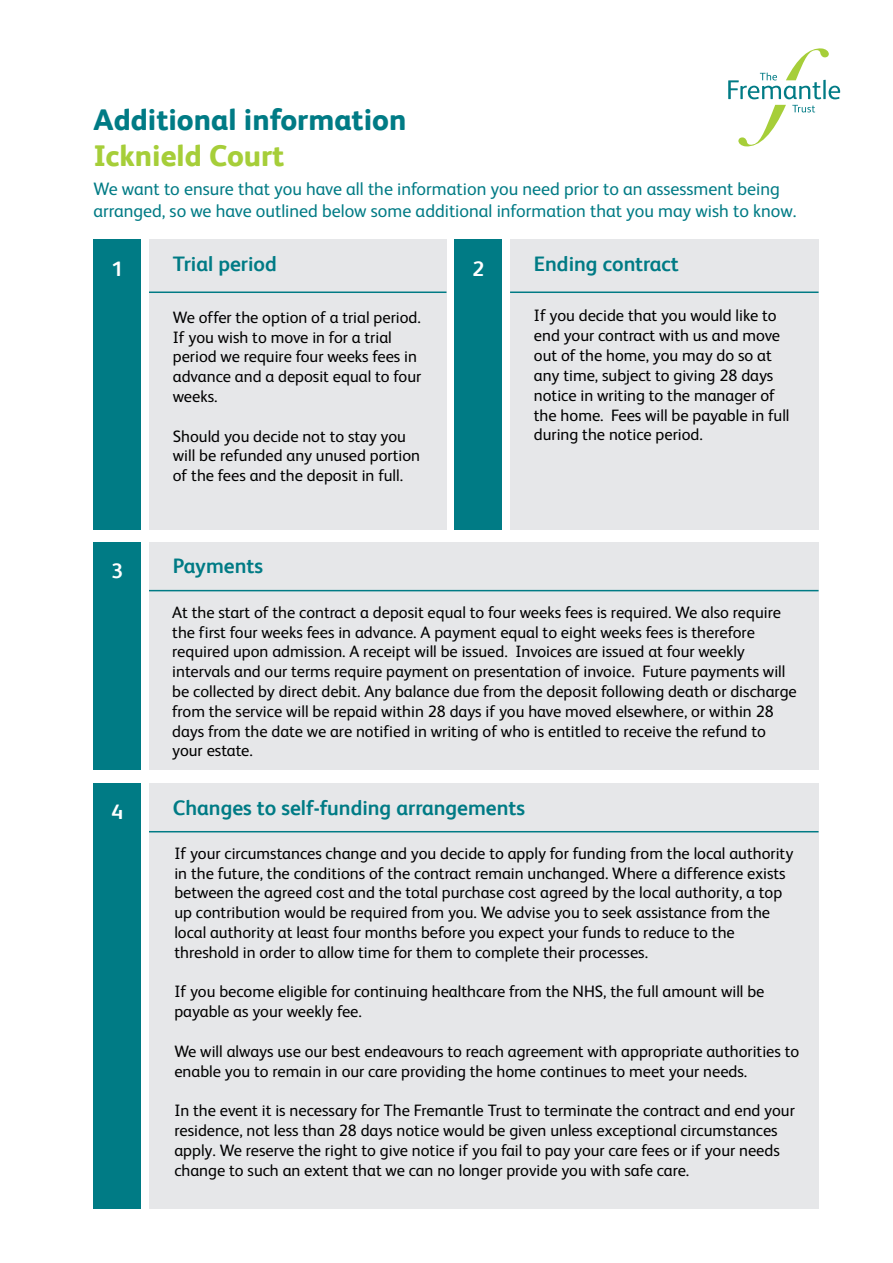
<style>
.page{position:relative;width:893px;height:1263px;background:#fff}
.page>*{position:absolute;margin:0;border:0;box-sizing:border-box;transform-origin:0 0}
.t1{font:800 30px "FS Albert";color:#007b85}
.t2{font:800 30px "FS Albert";color:#a6ce39}
.t3{font:700 21px "FS Albert";color:#007b85}
.t4{font:700 21px "FS Albert";color:#fff}
.t5{font:18px/21.6px "FS Albert";color:#007b85}
.t6{font:16.5px/19.8px "FS Albert";color:#000}
</style>
<div class="page">
<svg style="left:738px;top:105px;width:48px;height:42px"></svg>
<svg style="left:728px;top:48px;width:112px;height:51px"></svg>
<svg style="left:792px;top:105px;width:23px;height:7px"></svg>
<div style="left:149px;top:239px;width:297px;height:290px;background:#e6e7e9"></div>
<hr style="left:149px;top:291px;width:297px;height:2px;background:#007b85">
<div style="left:93px;top:239px;width:48px;height:290px;background:#007b85"></div>
<div style="left:510px;top:239px;width:309px;height:290px;background:#e6e7e9"></div>
<hr style="left:510px;top:291px;width:309px;height:2px;background:#007b85">
<div style="left:454px;top:239px;width:48px;height:290px;background:#007b85"></div>
<div style="left:149px;top:543px;width:670px;height:227px;background:#e6e7e9"></div>
<hr style="left:149px;top:590px;width:670px;height:1px;background:#007b85">
<div style="left:93px;top:542px;width:48px;height:228px;background:#007b85"></div>
<div style="left:149px;top:784px;width:670px;height:425px;background:#e6e7e9"></div>
<hr style="left:149px;top:831px;width:670px;height:1px;background:#007b85">
<div style="left:93px;top:783px;width:48px;height:426px;background:#007b85"></div>
<p class="t1" style="left:94px;top:102px;width:314px">Additional information</p>
<p class="t2" style="left:94px;top:138px;width:192px">Icknield Court</p>
<p class="t5" style="left:94px;top:178px;width:704px">We want to ensure that you have all the information you need prior to an assessment being arranged, so we have outlined below some additional information that you may wish to know.</p>
<p class="t4" style="left:111px;top:256px;width:13px">1</p>
<p class="t3" style="left:534px;top:252px;width:147px">Ending contract</p>
<p class="t6" style="left:534px;top:306px;width:257px">If you decide that you would like to end your contract with us and move out of the home, you may do so at any time, subject to giving 28 days notice in writing to the manager of the home. Fees will be payable in full during the notice period.</p>
<p class="t3" style="left:173px;top:252px;width:106px">Trial period</p>
<p class="t6" style="left:173px;top:307px;width:250px">We offer the option of a trial period.<br>If you wish to move in for a trial period we require four weeks fees in advance and a deposit equal to four weeks.</p>
<p class="t6" style="left:173px;top:426px;width:249px">Should you decide not to stay you will be refunded any unused portion of the fees and the deposit in full.</p>
<p class="t4" style="left:472px;top:256px;width:13px">2</p>
<p class="t4" style="left:111px;top:559px;width:13px">3</p>
<p class="t4" style="left:111px;top:800px;width:13px">4</p>
<p class="t3" style="left:173px;top:554px;width:92px">Payments</p>
<p class="t6" style="left:172px;top:602px;width:610px">At the start of the contract a deposit equal to four weeks fees is required. We also require the first four weeks fees in advance. A payment equal to eight weeks fees is therefore</p>
<p class="t6" style="left:172px;top:642px;width:574px">required upon admission. A receipt will be issued. Invoices are issued at four weekly</p>
<p class="t6" style="left:172px;top:661px;width:626px">intervals and our terms require payment on presentation of invoice. Future payments will be collected by direct debit. Any balance due from the deposit following death or discharge from the service will be repaid within 28 days if you have moved elsewhere, or within 28 days from the date we are notified in writing of who is entitled to receive the refund to your estate.</p>
<p class="t3" style="left:173px;top:795px;width:354px">Changes to self-funding arrangements</p>
<p class="t6" style="left:174px;top:843px;width:620px">If your circumstances change and you decide to apply for funding from the local authority in the future, the conditions of the contract remain unchanged. Where a difference exists between the agreed cost and the total purchase cost agreed by the local authority, a top up contribution would be required from you. We advise you to seek assistance from the</p>
<p class="t6" style="left:174px;top:922px;width:562px">local authority at least four months before you expect your funds to reduce to the</p>
<p class="t6" style="left:174px;top:942px;width:475px">threshold in order to allow time for them to complete their processes.</p>
<p class="t6" style="left:174px;top:982px;width:592px">If you become eligible for continuing healthcare from the NHS, the full amount will be payable as your weekly fee.</p>
<p class="t6" style="left:174px;top:1041px;width:626px">We will always use our best endeavours to reach agreement with appropriate authorities to enable you to remain in our care providing the home continues to meet your needs.</p>
<p class="t6" style="left:174px;top:1101px;width:622px">In the event it is necessary for The Fremantle Trust to terminate the contract and end your residence, not less than 28 days notice would be given unless exceptional circumstances apply. We reserve the right to give notice if you fail to pay your care fees or if your needs change to such an extent that we can no longer provide you with safe care.</p>
</div>
